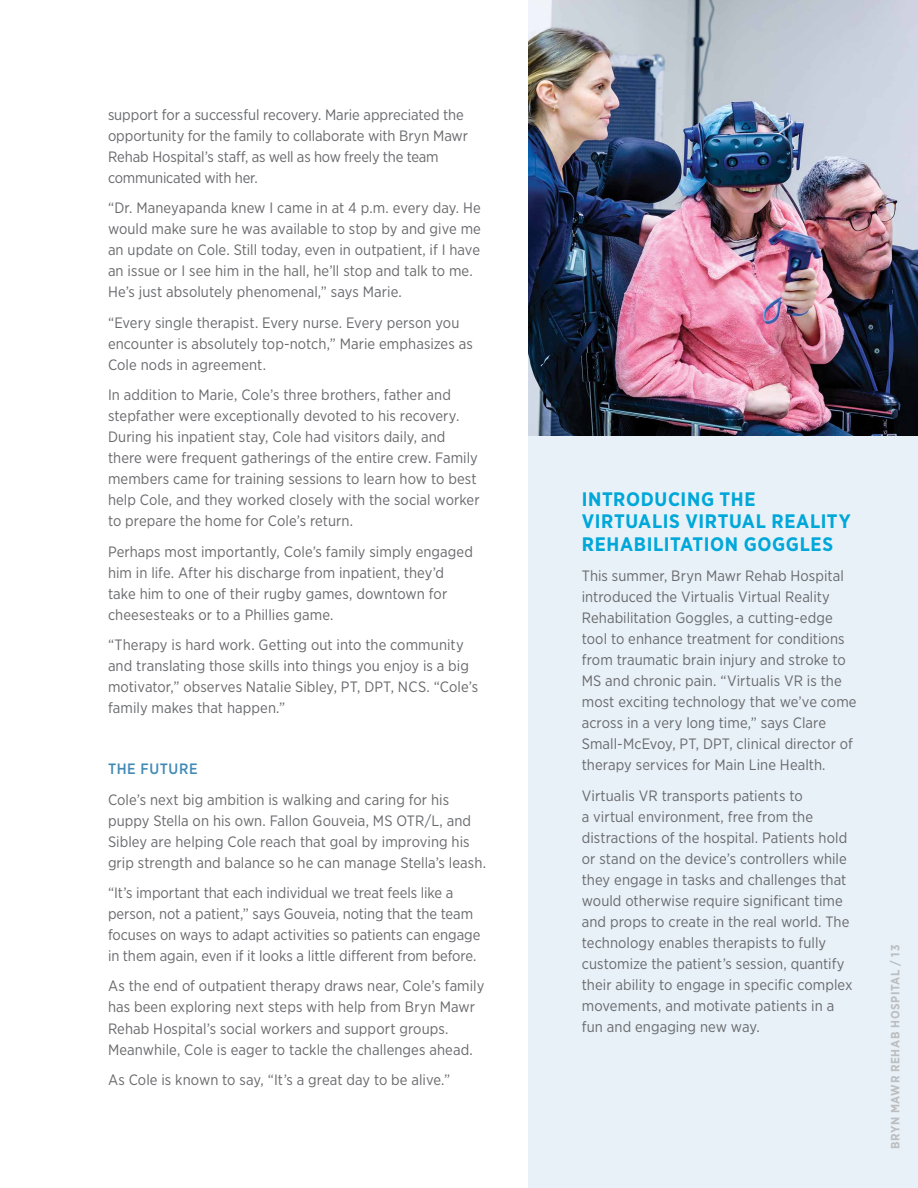
<style>
.page{position:relative;width:918px;height:1188px;background:#fff}
.page>*{position:absolute;margin:0;border:0;box-sizing:border-box;transform-origin:0 0}
.t1{font:700 19.5px/22.5px "Gotham Narrow";letter-spacing:.03em;color:#00a7d9}
.t2{font:15px/21px "Gotham Narrow";color:#696a6d}
.t3{font:500 15px "Gotham Narrow";letter-spacing:.04em;color:#418ab6}
.t4{font:700 12px "Gotham Narrow";letter-spacing:.05em;color:#bcbec0}
</style>
<div class="page">
<div style="left:528px;top:308px;width:390px;height:880px;background:#e8f1f8"></div>
<img style="left:528px;top:0;width:390px;height:435px">
<p class="t2" style="left:108px;top:104px;width:361px">support for a successful recovery. Marie appreciated the opportunity for the family to collaborate with Bryn Mawr Rehab Hospital’s staff, as well as how freely the team communicated with her.</p>
<p class="t2" style="left:108px;top:197px;width:374px">“Dr. Maneyapanda knew I came in at 4 p.m. every day. He would make sure he was available to stop by and give me an update on Cole. Still today, even in outpatient, if I have an issue or I see him in the hall, he’ll stop and talk to me.<br>He’s just absolutely phenomenal,” says Marie.</p>
<p class="t2" style="left:108px;top:312px;width:366px">“Every single therapist. Every nurse. Every person you encounter is absolutely top-notch,” Marie emphasizes as<br>Cole nods in agreement.</p>
<p class="t2" style="left:108px;top:384px;width:373px">In addition to Marie, Cole’s three brothers, father and stepfather were exceptionally devoted to his recovery.<br>During his inpatient stay, Cole had visitors daily, and there were frequent gatherings of the entire crew. Family members came for training sessions to learn how to best help Cole, and they worked closely with the social worker to prepare the home for Cole’s return.</p>
<p class="t2" style="left:108px;top:541px;width:366px">Perhaps most importantly, Cole’s family simply engaged him in life. After his discharge from inpatient, they’d take him to one of their rugby games, downtown for cheesesteaks or to a Phillies game.</p>
<p class="t2" style="left:108px;top:634px;width:372px">“Therapy is hard work. Getting out into the community and translating those skills into things you enjoy is a big motivator,” observes Natalie Sibley, PT, DPT, NCS. “Cole’s family makes that happen.”</p>
<p class="t3" style="left:108px;top:759px;width:91px">THE FUTURE</p>
<p class="t2" style="left:108px;top:789px;width:380px">Cole’s next big ambition is walking and caring for his puppy Stella on his own. Fallon Gouveia, MS OTR/L, and Sibley are helping Cole reach that goal by improving his grip strength and balance so he can manage Stella’s leash.</p>
<p class="t2" style="left:108px;top:882px;width:374px">“It’s important that each individual we treat feels like a person, not a patient,” says Gouveia, noting that the team focuses on ways to adapt activities so patients can engage in them again, even if it looks a little different from before.</p>
<p class="t2" style="left:108px;top:975px;width:378px">As the end of outpatient therapy draws near, Cole’s family has been exploring next steps with help from Bryn Mawr Rehab Hospital’s social workers and support groups.<br>Meanwhile, Cole is eager to tackle the challenges ahead.</p>
<p class="t2" style="left:108px;top:1069px;width:344px">As Cole is known to say, “It’s a great day to be alive.”</p>
<h1 class="t1" style="left:582px;top:488px;width:271px">INTRODUCING THE<br>VIRTUALIS VIRTUAL REALITY<br>REHABILITATION GOGGLES</h1>
<p class="t2" style="left:582px;top:565px;width:276px">This summer, Bryn Mawr Rehab Hospital introduced the Virtualis Virtual Reality Rehabilitation Goggles, a cutting-edge tool to enhance treatment for conditions from traumatic brain injury and stroke to MS and chronic pain. “Virtualis VR is the most exciting technology that we’ve come across in a very long time,” says Clare Small-McEvoy, PT, DPT, clinical director of therapy services for Main Line Health.</p>
<p class="t2" style="left:582px;top:785px;width:272px">Virtualis VR transports patients to<br>a virtual environment, free from the distractions of the hospital. Patients hold or stand on the device’s controllers while they engage in tasks and challenges that would otherwise require significant time and props to create in the real world. The technology enables therapists to fully customize the patient’s session, quantify their ability to engage in specific complex movements, and motivate patients in a fun and engaging new way.</p>
<p class="t4" style="left:888px;top:1149px;width:206px;rotate:-90deg">BRYN MAWR REHAB HOSPITAL / 13</p>
</div>
